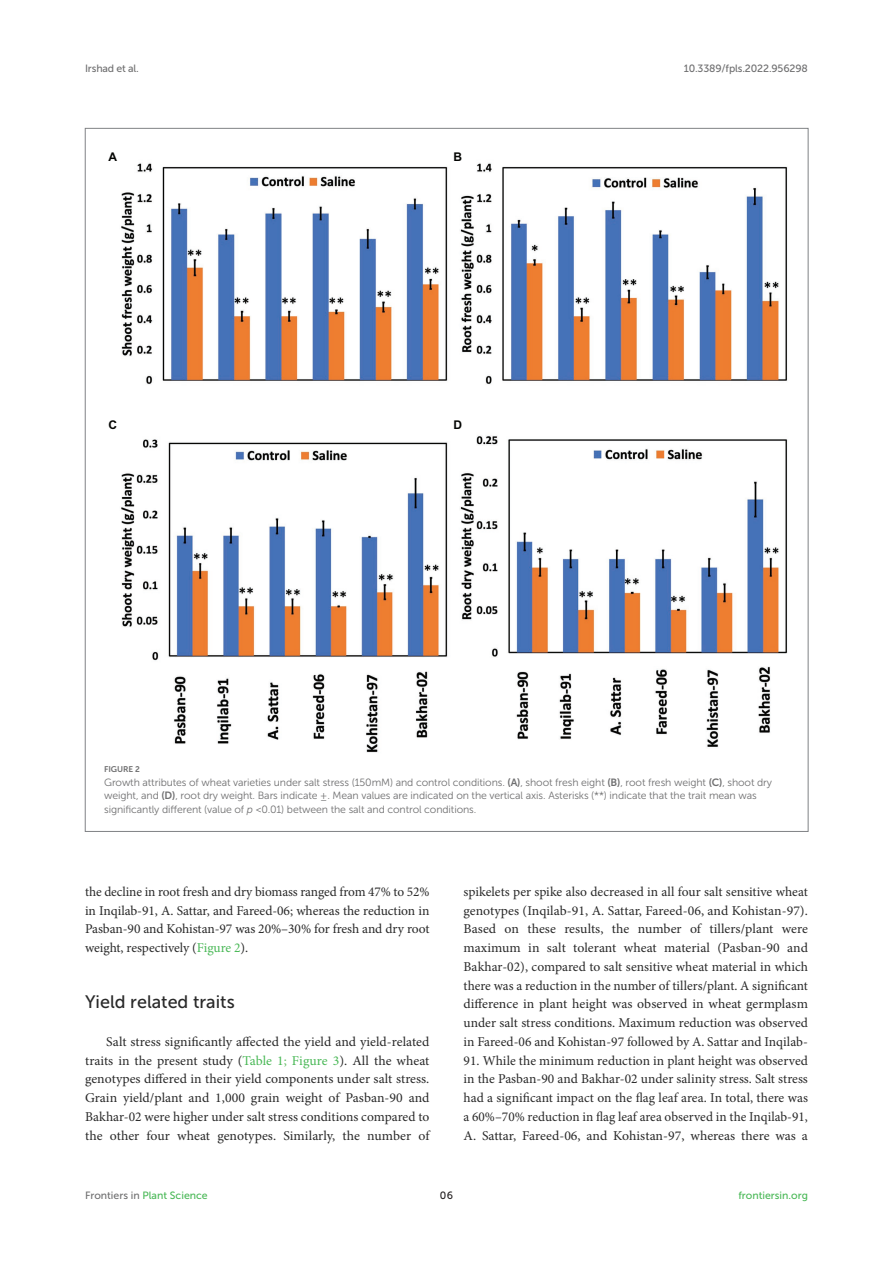
<style>
.page{position:relative;width:893px;height:1263px;background:#fff}
.page>*{position:absolute;margin:0;border:0;box-sizing:border-box;transform-origin:0 0}
.HEAD_2{font:18px "Museo Sans 500";color:#292929}
.TEXT_FLUSH{font:13.5px/18.8px "Minion Pro";color:#292929;text-align:justify}
.t1{font:700 12px "Arial";color:#040503}
.FIG_LEG{font:10.5px/13.5px "Museo Sans 300";letter-spacing:-.01em;color:#6f6f70}
.t2{font:10.5px "Museo Sans 500";color:#49b856}
.t3{font:10.5px "Museo Sans 500";letter-spacing:-.015em;color:#6f6f70}
.t4{font:10.5px "Museo Sans 500";color:#231f20}
.FIG_HD{font:8.25px "Museo Sans 700";letter-spacing:-.01em;color:#6f6f70}
.s1{font-family:"Museo Sans 700"}
.s2{font-style:italic}
.s3{color:#49b856}
.s4{color:#63bd64}
.s5{color:#6f6f70}
</style>
<div class="page">
<img style="left:121px;top:163px;width:667px;height:590px">
<p class="t3" style="left:85px;top:63px;width:55px">Irshad et al.</p>
<p class="t3" style="left:684px;top:63px;width:126px">10.3389/fpls.2022.956298</p>
<p class="t1" style="left:109px;top:148px;width:10px">A</p>
<p class="t1" style="left:453px;top:148px;width:10px">B</p>
<p class="t1" style="left:109px;top:417px;width:10px">C</p>
<p class="t1" style="left:453px;top:417px;width:10px">D</p>
<p class="FIG_HD" style="left:104px;top:764px;width:37px">FIGURE 2</p>
<p class="FIG_LEG" style="left:104px;top:775px;width:669px">Growth attributes of wheat varieties under salt stress (150 mM) and control conditions. <span class="s1">(A)</span>, shoot fresh eight <span class="s1">(B)</span>, root fresh weight <span class="s1">(C)</span>, shoot dry weight, and <span class="s1">(D)</span>, root dry weight. Bars indicate ±. Mean values are indicated on the vertical axis. Asterisks (**) indicate that the trait mean was significantly different (value of <span class="s2">p</span> &lt; 0.01) between the salt and control conditions.</p>
<p class="TEXT_FLUSH" style="left:85px;top:882px;width:346px">the decline in root fresh and dry biomass ranged from 47% to 52% in Inqilab-91, A. Sattar, and Fareed-06; whereas the reduction in Pasban-90 and Kohistan-97 was 20%–30% for fresh and dry root weight, respectively (<span class="s3">Figure 2</span>).</p>
<p class="HEAD_2" style="left:85px;top:992px;width:151px">Yield related traits</p>
<p class="TEXT_FLUSH" style="left:85px;top:1032px;width:346px;text-indent:21px">Salt stress significantly affected the yield and yield-related traits in the present study (<span class="s3">Table 1</span><span class="s4">;</span> <span class="s3">Figure 3</span>). All the wheat genotypes differed in their yield components under salt stress.<br>Grain yield/plant and 1,000 grain weight of Pasban-90 and Bakhar-02 were higher under salt stress conditions compared to the other four wheat genotypes. Similarly, the number of</p>
<p class="TEXT_FLUSH" style="left:463px;top:882px;width:346px">spikelets per spike also decreased in all four salt sensitive wheat genotypes (Inqilab-91, A. Sattar, Fareed-06, and Kohistan-97).<br>Based on these results, the number of tillers/plant were maximum in salt tolerant wheat material (Pasban-90 and Bakhar-02), compared to salt sensitive wheat material in which there was a reduction in the number of tillers/plant. A significant difference in plant height was observed in wheat germplasm under salt stress conditions. Maximum reduction was observed in Fareed-06 and Kohistan-97 followed by A. Sattar and Inqilab-</p>
<p class="TEXT_FLUSH" style="left:463px;top:1051px;width:346px">91. While the minimum reduction in plant height was observed in the Pasban-90 and Bakhar-02 under salinity stress. Salt stress had a significant impact on the flag leaf area. In total, there was a 60%–70% reduction in flag leaf area observed in the Inqilab-91, A. Sattar, Fareed-06, and Kohistan-97, whereas there was a</p>
<p class="t2" style="left:85px;top:1190px;width:124px"><span class="s5">Frontiers in</span> Plant Science</p>
<p class="t4" style="left:440px;top:1190px;width:15px">06</p>
<p class="t2" style="left:738px;top:1190px;width:71px">frontiersin.org</p>
</div>
